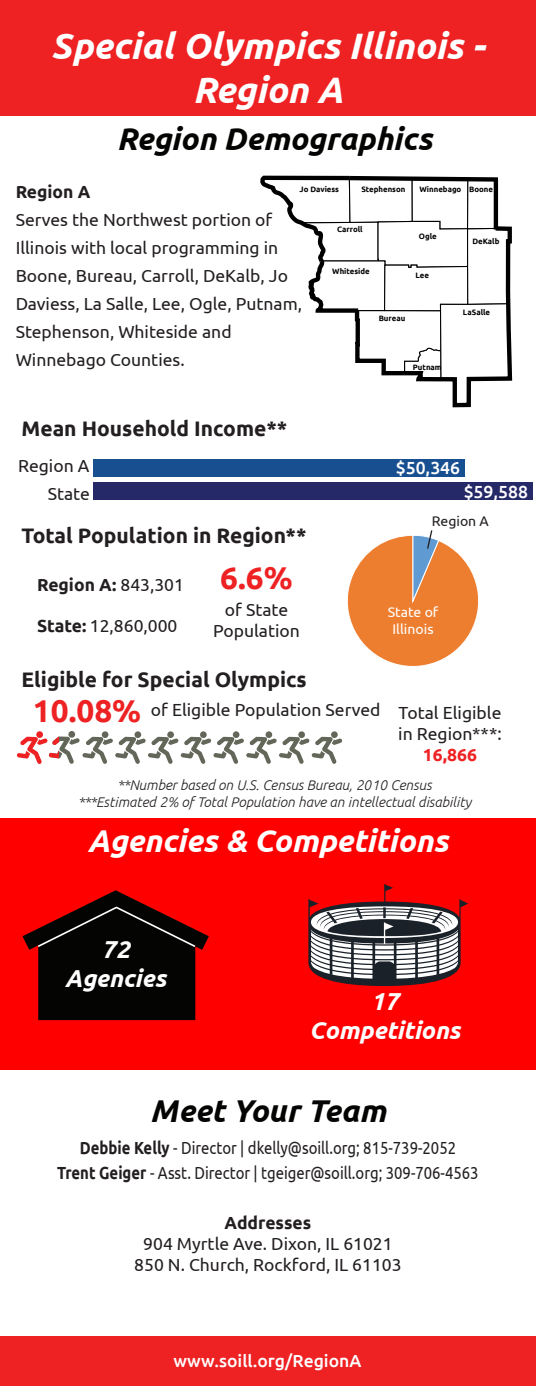
<style>
.page{position:relative;width:536px;height:1386px;background:#fff}
.page>*{position:absolute;margin:0;border:0;box-sizing:border-box;transform-origin:0 0}
.Header_Style{font:italic 700 36.75px/44.1px "Ubuntu";color:#fff;text-align:center}
.Sub-Header_Black{font:italic 700 31.5px "Ubuntu";color:#040503}
.Sub-Header_White{font:italic 700 31.5px "Ubuntu";color:#fff}
.Region_Description{font:700 31.5px "Ubuntu";color:#ee2123}
.Sub-Header_White-2{font:italic 700 24.5px "Ubuntu";color:#fff}
.Demographic_Headings{font:700 21px "Ubuntu";color:#231f20}
.Region_Description-2{font:17.5px/28px "Ubuntu";color:#231f20}
.Contact_Information{font:17.5px "Ubuntu";color:#231f20;scale:.85 1}
.White_Text_Descripti{font:500 17.5px "Ubuntu";color:#fff}
.Region_Description-3{font:700 17.5px "Ubuntu";color:#231f20}
.Region_Description-4{font:700 17.5px "Ubuntu";color:#ee2123}
.Footnotes{font:italic 300 14px "Ubuntu";color:#231f20}
.Region_Description-5{font:14px "Ubuntu";color:#fff}
.Region_Description-6{font:14px "Ubuntu";color:#231f20}
.t1{font:700 7.88px "Ubuntu";color:#000}
.s1{font-weight:400}
.s2{font-weight:700}
</style>
<div class="page">
<div style="left:93px;top:482px;width:439px;height:18px;background:#262967"></div>
<div style="left:93px;top:459px;width:371px;height:17px;background:#184f90"></div>
<div style="left:0;top:818px;width:536px;height:252px;background:#f00"></div>
<div style="left:0;top:0;width:536px;height:115px;background:#ee2123"></div>
<svg style="left:260px;top:175px;width:253px;height:233px"></svg>
<div style="left:493px;top:180px;width:5px;height:50px;background:#000"></div>
<svg style="left:347px;top:530px;width:132px;height:137px"></svg>
<div style="left:0;top:1337px;width:536px;height:49px;background:#ee2123"></div>
<svg style="left:17px;top:731px;width:325px;height:33px"></svg>
<svg style="left:22px;top:890px;width:187px;height:130px"></svg>
<svg style="left:308px;top:884px;width:160px;height:102px"></svg>
<p class="Header_Style" style="left:51px;top:24px;width:435px">Special Olympics Illinois -<br>Region A</p>
<p class="Sub-Header_Black" style="left:117px;top:120px;width:316px">Region Demographics</p>
<p class="Region_Description-3" style="left:16px;top:181px;width:76px">Region A</p>
<p class="Region_Description-2" style="left:16px;top:205px;width:288px">Serves the Northwest portion of<br>Illinois with local programming in<br>Boone, Bureau, Carroll, DeKalb, Jo<br>Daviess, La Salle, Lee, Ogle, Putnam,<br>Stephenson, Whiteside and<br>Winnebago Counties.</p>
<p class="t1" style="left:299px;top:185px;width:41px">Jo Daviess</p>
<p class="t1" style="left:361px;top:185px;width:46px">Stephenson</p>
<p class="t1" style="left:419px;top:185px;width:75px">Winnebago Boone</p>
<p class="t1" style="left:337px;top:225px;width:27px">Carroll</p>
<p class="t1" style="left:419px;top:232px;width:19px">Ogle</p>
<p class="t1" style="left:472px;top:236px;width:29px">DeKalb</p>
<p class="t1" style="left:332px;top:266px;width:39px">Whiteside</p>
<p class="t1" style="left:415px;top:271px;width:15px">Lee</p>
<p class="t1" style="left:378px;top:313px;width:28px">Bureau</p>
<p class="t1" style="left:462px;top:308px;width:29px">LaSalle</p>
<p class="t1" style="left:413px;top:362px;width:30px">Putnam</p>
<p class="Demographic_Headings" style="left:22px;top:415px;width:267px">Mean Household Income**</p>
<p class="Region_Description-2" style="left:18px;top:451px;width:73px">Region A</p>
<p class="Region_Description-2" style="left:48px;top:479px;width:44px">State</p>
<p class="Demographic_Headings" style="left:22px;top:523px;width:286px">Total Population in Region**</p>
<p class="Region_Description" style="left:220px;top:559px;width:74px">6.6%</p>
<p class="Region_Description-2" style="left:213px;top:599px;width:88px;line-height:21px;text-align:center">of State<br>Population</p>
<p class="Region_Description-3" style="left:37px;top:574px;width:148px">Region A: <span class="s1">843,301</span></p>
<p class="Region_Description-2" style="left:37px;top:611px;width:142px"><span class="s2">State:</span> 12,860,000</p>
<p class="Demographic_Headings" style="left:22px;top:667px;width:286px">Eligible for Special Olympics</p>
<p class="Region_Description" style="left:33px;top:691px;width:110px">10.08%</p>
<p class="Region_Description-2" style="left:151px;top:695px;width:231px">of Eligible Population Served</p>
<p class="White_Text_Descripti" style="left:395px;top:456px;width:66px">$50,346</p>
<p class="White_Text_Descripti" style="left:463px;top:481px;width:66px">$59,588</p>
<p class="Region_Description-6" style="left:431px;top:513px;width:59px">Region A</p>
<p class="Region_Description-5" style="left:387px;top:604px;width:52px">State of</p>
<p class="Region_Description-5" style="left:392px;top:620px;width:43px">Illinois</p>
<p class="Region_Description-2" style="left:398px;top:699px;width:104px">Total Eligible</p>
<p class="Region_Description-2" style="left:398px;top:720px;width:105px">in Region***:</p>
<p class="Region_Description-4" style="left:423px;top:745px;width:56px">16,866</p>
<p class="Footnotes" style="left:117px;top:777px;width:315px">**Number based on U.S. Census Bureau, 2010 Census</p>
<p class="Footnotes" style="left:78px;top:794px;width:394px">***Estimated 2% of Total Population have an intellectual disability</p>
<p class="Sub-Header_White" style="left:87px;top:821px;width:362px">Agencies &amp; Competitions</p>
<p class="Sub-Header_White-2" style="left:102px;top:934px;width:29px">72</p>
<p class="Sub-Header_White-2" style="left:65px;top:964px;width:103px">Agencies</p>
<p class="Sub-Header_White-2" style="left:371px;top:986px;width:29px">17</p>
<p class="Sub-Header_White-2" style="left:309px;top:1015px;width:153px">Competitions</p>
<p class="Sub-Header_Black" style="left:150px;top:1091px;width:237px">Meet Your Team</p>
<p class="Contact_Information" style="left:80px;top:1137px;width:444px"><span class="s2">Debbie Kelly</span> - Director | dkelly@soill.org; 815-739-2052</p>
<p class="Contact_Information" style="left:57px;top:1162px;width:497px"><span class="s2">Trent Geiger</span> - Asst. Director | tgeiger@soill.org; 309-706-4563</p>
<p class="Region_Description-3" style="left:224px;top:1212px;width:88px">Addresses</p>
<p class="Region_Description-2" style="left:143px;top:1229px;width:251px">904 Myrtle Ave. Dixon, IL 61021</p>
<p class="Region_Description-2" style="left:134px;top:1250px;width:269px">850 N. Church, Rockford, IL 61103</p>
<p class="White_Text_Descripti" style="left:173px;top:1350px;width:189px">www.soill.org/RegionA</p>
</div>
